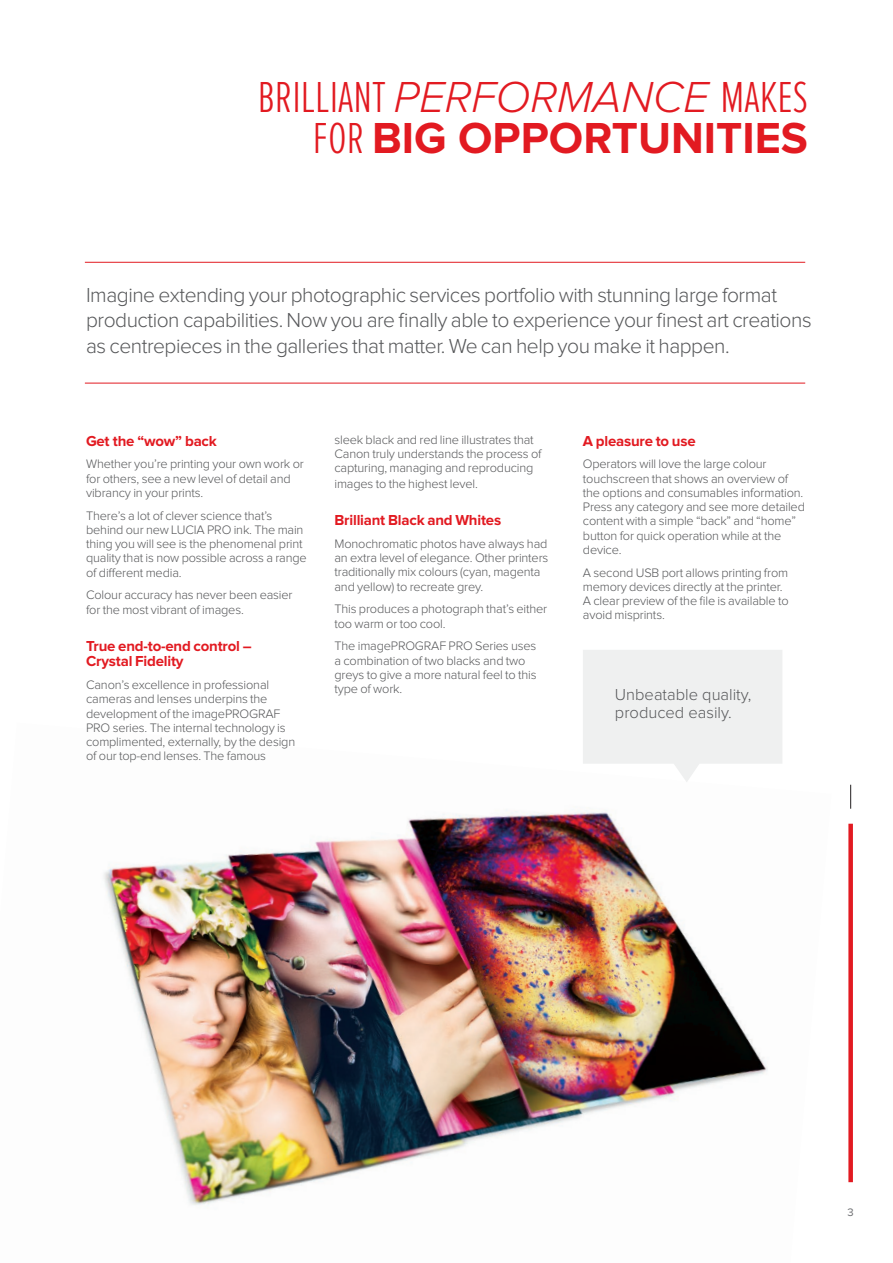
<style>
.page{position:relative;width:893px;height:1263px;background:#fff}
.page>*{position:absolute;margin:0;border:0;box-sizing:border-box;transform-origin:0 0}
.t1{font:300 45px "Proxima Nova Ex Cn";color:#e21a21}
.t2{font:700 45px "Proxima Nova";color:#e21a21}
.t3{font:300 21px/25.5px "Proxima Nova";letter-spacing:-.025em;color:#57585a}
.t4{font:300 16.5px/18px "Proxima Nova";color:#57585a}
.t5{font:700 15px/15.8px "Proxima Nova";letter-spacing:-.015em;color:#e21a21}
.t6{font:300 12.75px/14.2px "Proxima Nova";letter-spacing:-.015em;color:#57585a}
.t7{font:11.25px "Proxima Nova";color:#6c6d70}
.s1{font-family:"Proxima Nova";font-style:italic}
.s2{font-family:"Proxima Nova Ex Cn";font-weight:300}
</style>
<div class="page">
<img style="left:103px;top:810px;width:665px;height:395px">
<div style="left:848px;top:824px;width:5px;height:358px;background:#e21a21"></div>
<svg style="left:850px;top:785px;width:1px;height:24px"></svg>
<svg style="left:583px;top:650px;width:199px;height:132px"></svg>
<hr style="left:85px;top:262px;width:720px;height:1px;background:#e21a21">
<hr style="left:85px;top:383px;width:720px;height:1px;background:#e21a21">
<h1 class="t1" style="left:258px;top:77px;width:552px">BR ILLIANT <span class="s1">PERFORMANCE</span> MAKES</h1>
<h1 class="t2" style="left:313px;top:117px;width:174px"><span class="s2">FOR</span> big opportuniti</h1>
<h1 class="t2" style="left:755px;top:117px;width:49px">es</h1>
<p class="t3" style="left:86px;top:283px;width:727px">Imagine extending your photographic services portfolio with stunning large format production capabilities. Now you are finally able to experience your finest art creations as centrepieces in the galleries that matter. We can help you make it happen.</p>
<p class="t5" style="left:86px;top:433px;width:132px">Get the “wow” back</p>
<p class="t6" style="left:86px;top:457px;width:219px">Whether you’re printing your own work or for others, see a new level of detail and vibrancy in your prints.</p>
<p class="t6" style="left:86px;top:509px;width:222px">There’s a lot of clever science that’s behind our new LUCIA PRO ink. The main thing you will see is the phenomenal print quality that is now possible across a range of different media.</p>
<p class="t6" style="left:86px;top:589px;width:208px">Colour accuracy has never been easier for the most vibrant of images.</p>
<p class="t5" style="left:86px;top:638px;width:167px">True end-to-end control –<br>Crystal Fidelity</p>
<p class="t6" style="left:86px;top:678px;width:211px">Canon’s excellence in professional cameras and lenses underpins the development of the imagePROGRAF PRO series. The internal technology is complimented, externally, by the design of our top-end lenses. The famous</p>
<p class="t6" style="left:334px;top:433px;width:209px">sleek black and red line illustrates that<br>Canon truly understands the process of capturing, managing and reproducing</p>
<p class="t6" style="left:334px;top:477px;width:145px">images to the highest level.</p>
<p class="t5" style="left:334px;top:513px;width:168px">Brilliant Black and Whites</p>
<p class="t6" style="left:334px;top:537px;width:215px">Monochromatic photos have always had an extra level of elegance. Other printers traditionally mix colours (cyan, magenta and yellow) to recreate grey.</p>
<p class="t6" style="left:334px;top:602px;width:214px">This produces a photograph that’s either too warm or too cool.</p>
<p class="t6" style="left:334px;top:640px;width:204px">The imagePROGRAF PRO Series uses a combination of two blacks and two greys to give a more natural feel to this type of work.</p>
<p class="t5" style="left:583px;top:433px;width:114px">A pleasure to use</p>
<p class="t6" style="left:583px;top:457px;width:224px">Operators will love the large colour touchscreen that shows an overview of the options and consumables information.<br>Press any category and see more detailed content with a simple “back” and “home” button for quick operation while at the device.</p>
<p class="t6" style="left:583px;top:566px;width:207px">A second USB port allows printing from memory devices directly at the printer.<br>A clear preview of the file is available to avoid misprints.</p>
<p class="t4" style="left:615px;top:686px;width:138px">Unbeatable quality, produced easily.</p>
<p class="t7" style="left:847px;top:1206px;width:8px">3</p>
</div>
